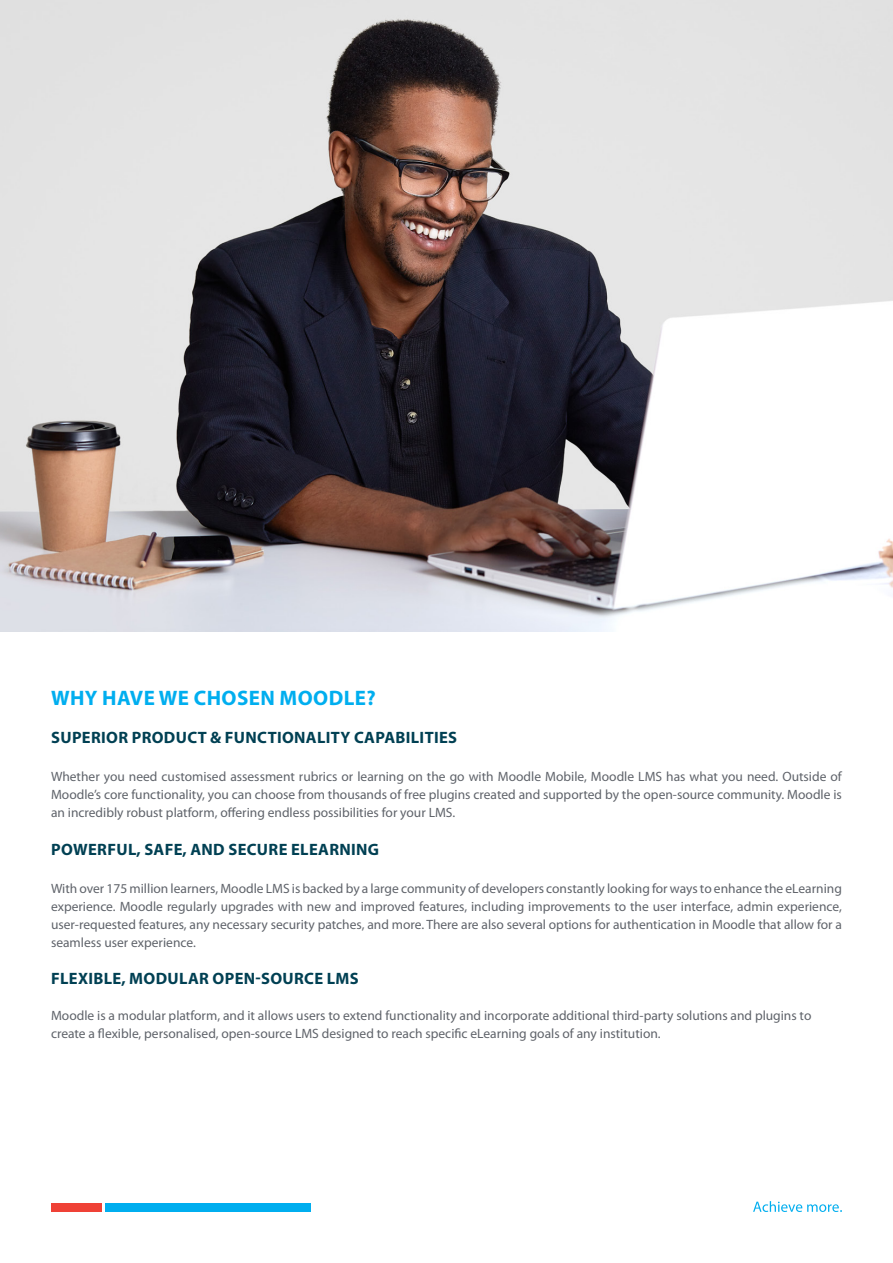
<style>
.page{position:relative;width:893px;height:1263px;background:#fff}
.page>*{position:absolute;margin:0;border:0;box-sizing:border-box;transform-origin:0 0}
.t1{font:700 21px "Myriad Pro";letter-spacing:.02em;color:#00aeef}
.t2{font:700 16.5px "Myriad Pro";letter-spacing:.02em;color:#004053}
.t3{font:13.5px/18px "Myriad Pro";color:#5f636a;text-align:justify}
</style>
<div class="page">
<div style="left:51px;top:1203px;width:50px;height:9px;background:#ef4136"></div>
<div style="left:106px;top:1203px;width:205px;height:9px;background:#00aeef"></div>
<svg style="left:753px;top:1201px;width:89px;height:11px"></svg>
<img style="left:0;top:0;width:893px;height:631px">
<h1 class="t1" style="left:51px;top:684px;width:326px">WHY HAVE WE CHOSEN MOODLE?</h1>
<p class="t2" style="left:51px;top:727px;width:407px">SUPERIOR PRODUCT &amp; FUNCTIONALITY CAPABILITIES</p>
<p class="t3" style="left:51px;top:767px;width:792px">Whether you need customised assessment rubrics or learning on the go with Moodle Mobile, Moodle LMS has what you need. Outside of Moodle’s core functionality, you can choose from thousands of free plugins created and supported by the open-source community. Moodle is an incredibly robust platform, offering endless possibilities for your LMS.</p>
<p class="t2" style="left:51px;top:838px;width:329px">POWERFUL, SAFE, AND SECURE ELEARNING</p>
<p class="t3" style="left:51px;top:879px;width:792px">With over 175 million learners, Moodle LMS is backed by a large community of developers constantly looking for ways to enhance the eLearning experience. Moodle regularly upgrades with new and improved features, including improvements to the user interface, admin experience, user-requested features, any necessary security patches, and more. There are also several options for authentication in Moodle that allow for a seamless user experience.</p>
<p class="t2" style="left:51px;top:968px;width:309px">FLEXIBLE, MODULAR OPEN-SOURCE LMS</p>
<p class="t3" style="left:51px;top:1006px;width:762px">Moodle is a modular platform, and it allows users to extend functionality and incorporate additional third-party solutions and plugins to create a flexible, personalised, open-source LMS designed to reach specific eLearning goals of any institution.</p>
</div>
